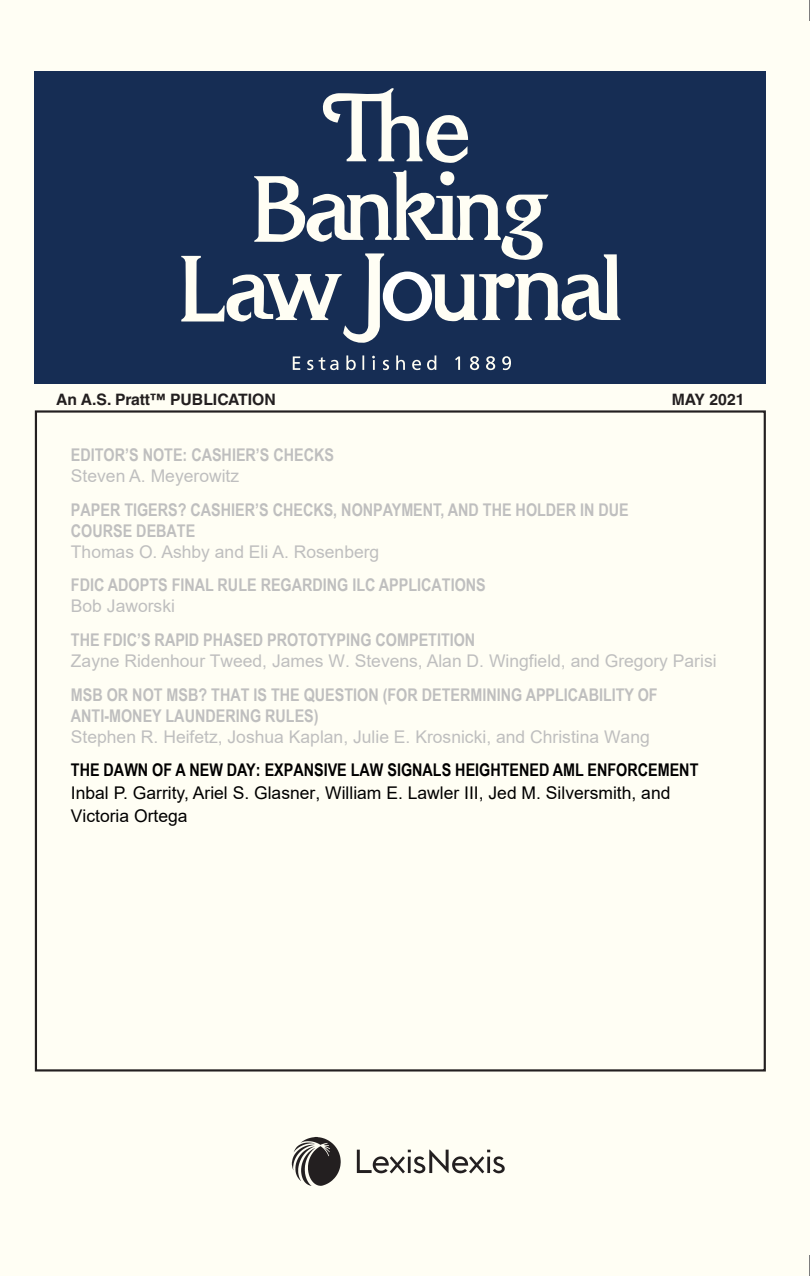
<style>
.page{position:relative;width:810px;height:1276px;background:#fffef4}
.page>*{position:absolute;margin:0;border:0;box-sizing:border-box;transform-origin:0 0}
.t1{font:700 17.5px/21px "Arial Narrow";color:#bfbfbf}
.t2{font:17.5px "Arial";color:#bfbfbf}
.t3{font:17.5px/22.8px "Arial";color:#000}
.t4{font:700 17.5px "Arial Narrow";color:#000}
.t5{font:700 15.75px "Helvetica LT Std";color:#231f20}
.s1{font-style:inherit}
</style>
<div class="page">
<div style="left:35px;top:72px;width:731px;height:312px;background:#162d54"></div>
<svg style="left:293px;top:355px;width:218px;height:15px"></svg>
<svg style="left:181px;top:88px;width:439px;height:255px"></svg>
<img style="left:291px;top:1137px;width:214px;height:49px">
<svg style="left:809px;top:0;width:1px;height:21px"></svg>
<svg style="left:809px;top:1255px;width:1px;height:21px"></svg>
<p class="t5" style="left:56px;top:390px;width:221px">An A.S. Pratt™ PUBLICATION</p>
<p class="t5" style="left:672px;top:390px;width:74px">MAY 2021</p>
<p class="t1" style="left:71px;top:444px;width:265px">EDITOR’S NOTE: CASHIER’S CHECKS</p>
<p class="t2" style="left:71px;top:464px;width:170px">Steven A. Meyerowitz</p>
<p class="t1" style="left:71px;top:498px;width:559px">PAPER TIGERS? CASHIER’S CHECKS, NONPAYMENT, AND THE HOLDER IN DUE<br>COURSE DEBATE</p>
<p class="t2" style="left:71px;top:539px;width:310px">Thomas O. Ashby and Eli A. Rosenberg</p>
<p class="t1" style="left:71px;top:574px;width:416px">FDIC ADOPTS FINAL RULE REGARDING ILC APPLICATIONS</p>
<p class="t2" style="left:71px;top:594px;width:106px">Bob Jaworski</p>
<p class="t1" style="left:71px;top:628px;width:406px">THE FDIC’S RAPID PHASED PROTOTYPING COMPETITION</p>
<p class="t2" style="left:71px;top:649px;width:647px">Zayne Ridenhour Tweed, James W. Stevens, Alan D. Wing<span class="s1">f</span>ield, and Gregory Parisi</p>
<p class="t1" style="left:71px;top:683px;width:588px">MSB OR NOT MSB? THAT IS THE QUESTION (FOR DETERMINING APPLICABILITY OF<br>ANTI-MONEY LAUNDERING RULES)</p>
<p class="t2" style="left:71px;top:724px;width:580px">Stephen R. Heifetz, Joshua Kaplan, Julie E. Krosnicki, and Christina Wang</p>
<p class="t4" style="left:71px;top:757px;width:629px">THE DAWN OF A NEW DAY: EXPANSIVE LAW SIGNALS HEIGHTENED AML ENFORCEMENT</p>
<p class="t3" style="left:71px;top:781px;width:601px">Inbal P. Garrity, Ariel S. Glasner, William E. Lawler III, Jed M. Silversmith, and<br>Victoria Ortega</p>
</div>
